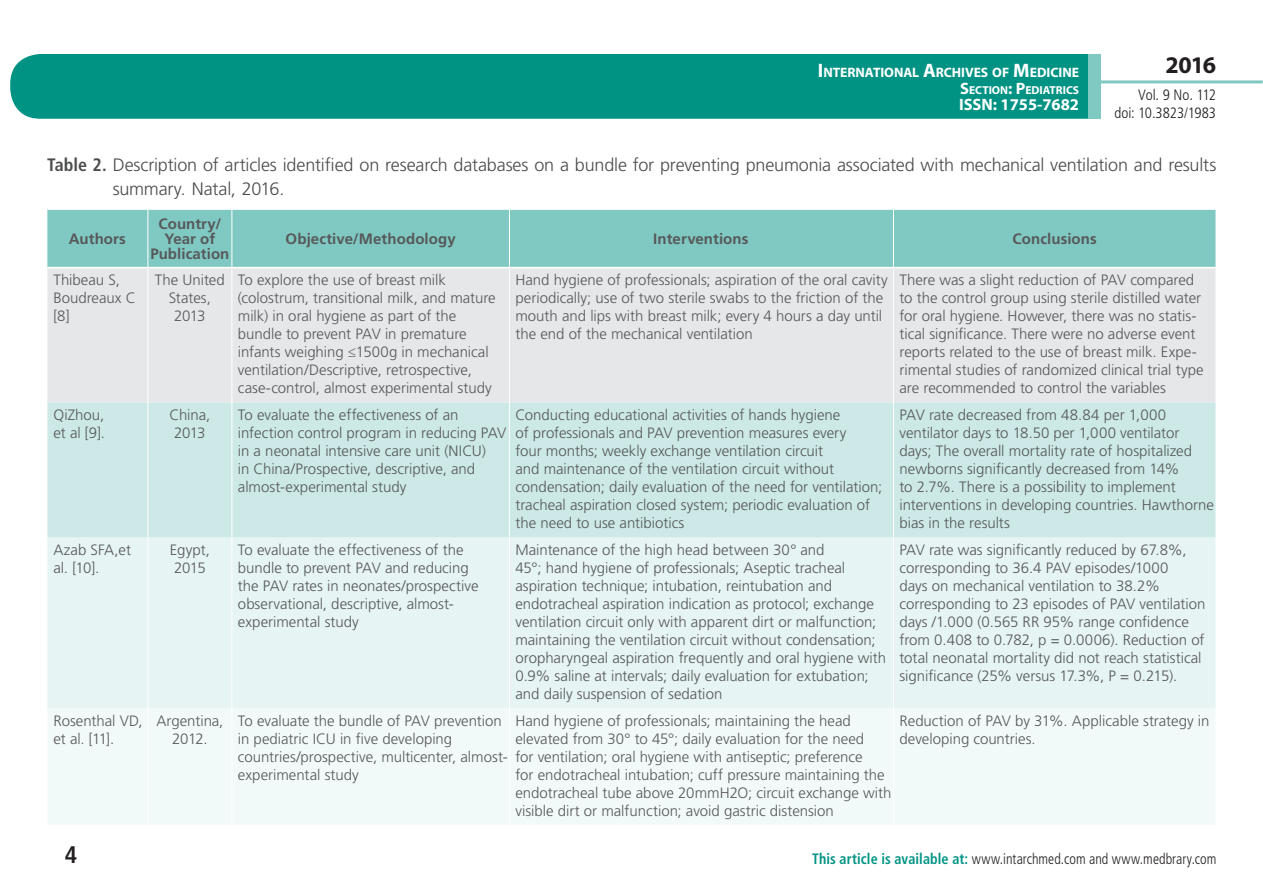
<style>
.page{position:relative;width:1263px;height:893px;background:#fff}
.page>*{position:absolute;margin:0;border:0;box-sizing:border-box;transform-origin:0 0}
.t1{font:700 24px "Myriad Pro";color:#231f20}
.t2{font:700 condensed 24px "Frutiger LT Std";color:#231f20}
.t3{font:300 18px/24px "Frutiger LT Std";letter-spacing:-.01em;color:#4b4c4d}
.t4{font:700 16.5px "Myriad Pro";color:#fff}
.t5{font:300 15px/18px "Frutiger LT Std";color:#57585a}
.t6{font:700 15px/15px "Frutiger LT Std";letter-spacing:.005em;color:#57585a;text-align:center}
.t7{font:300 condensed 15px "Frutiger LT Std";letter-spacing:.005em;color:#231f20;scale:.94 1}
.t8{font:300 condensed 15px/18px "Frutiger LT Std";letter-spacing:.005em;color:#231f20;text-align:right}
.t9{font:300 15px/18px "Frutiger LT Std";letter-spacing:-.02em;color:#57585a;text-align:center}
.t10{font:700 13.65px "Myriad Pro";letter-spacing:-.005em;color:#fff}
.t11{font:700 11.55px "Myriad Pro";color:#fff}
.s1{font-size:19.5px}
.s2{font-size:16.5px}
.s3{font-weight:700;font-stretch:condensed}
.s4{font-weight:700;color:#009384}
</style>
<div class="page">
<div style="left:10px;top:54px;width:1145px;height:65px;background:#009384;border-radius:30px"></div>
<div style="left:1101px;top:0;width:162px;height:157px;background:#fff"></div>
<hr style="left:1100px;top:80px;width:163px;height:3px;background:#80c9c2">
<div style="left:1088px;top:54px;width:13px;height:65px;background:#80c9c2"></div>
<div style="left:47px;top:210px;width:1168px;height:57px;background:#80c9c2"></div>
<div style="left:47px;top:268px;width:1168px;height:135px;background:#e6e7e9"></div>
<div style="left:47px;top:403px;width:1168px;height:135px;background:#cce9e7"></div>
<div style="left:47px;top:538px;width:1168px;height:171px;background:#e6f4f3"></div>
<div style="left:48px;top:709px;width:1167px;height:116px;background:#f2faf9"></div>
<hr style="left:147px;top:210px;width:1px;height:57px;background:#fff">
<hr style="left:231px;top:210px;width:1px;height:57px;background:#fff">
<hr style="left:509px;top:210px;width:1px;height:57px;background:#fff">
<hr style="left:893px;top:210px;width:1px;height:57px;background:#fff">
<hr style="left:147px;top:268px;width:1px;height:135px;background:#fff">
<hr style="left:231px;top:268px;width:1px;height:135px;background:#fff">
<hr style="left:509px;top:268px;width:1px;height:135px;background:#fff">
<hr style="left:893px;top:268px;width:1px;height:135px;background:#fff">
<hr style="left:147px;top:403px;width:1px;height:135px;background:#fff">
<hr style="left:231px;top:403px;width:1px;height:135px;background:#fff">
<hr style="left:509px;top:403px;width:1px;height:135px;background:#fff">
<hr style="left:893px;top:403px;width:1px;height:135px;background:#fff">
<hr style="left:147px;top:538px;width:1px;height:171px;background:#fff">
<hr style="left:231px;top:538px;width:1px;height:171px;background:#fff">
<hr style="left:509px;top:538px;width:1px;height:171px;background:#fff">
<hr style="left:893px;top:538px;width:1px;height:171px;background:#fff">
<hr style="left:147px;top:709px;width:1px;height:116px;background:#fff">
<hr style="left:231px;top:709px;width:1px;height:116px;background:#fff">
<hr style="left:509px;top:709px;width:1px;height:116px;background:#fff">
<hr style="left:893px;top:709px;width:1px;height:116px;background:#fff">
<p class="t10" style="left:818px;top:64px;width:263px"><span class="s1">I</span>NTERNATIONAL <span class="s1">A</span>RCHIVES OF <span class="s1">M</span>EDICINE</p>
<p class="t11" style="left:960px;top:82px;width:120px"><span class="s2">S</span>ECTION<span class="s2">: P</span>EDIATRICS</p>
<p class="t4" style="left:959px;top:94px;width:122px">ISSN: 1755-7682</p>
<h1 class="t1" style="left:1165px;top:49px;width:52px">2016</h1>
<p class="t8" style="left:1114px;top:86px;width:103px">Vol. 9 No. 112 doi: 10.3823/1983</p>
<p class="t3" style="left:113px;top:153px;width:1105px;text-indent:-66px"><span class="s3">Table 2.</span> Description of articles identified on research databases on a bundle for preventing pneumonia associated with mechanical ventilation and results summary. Natal, 2016.</p>
<p class="t6" style="left:69px;top:231px;width:59px">Authors</p>
<p class="t6" style="left:150px;top:216px;width:81px">Country/<br>Year of<br>Publication</p>
<p class="t6" style="left:286px;top:231px;width:172px">Objective/Methodology</p>
<p class="t6" style="left:653px;top:231px;width:97px">Interventions</p>
<p class="t6" style="left:1013px;top:231px;width:86px">Conclusions</p>
<p class="t5" style="left:53px;top:271px;width:84px">Thibeau S,<br>Boudreaux C [8]</p>
<p class="t5" style="left:155px;top:271px;width:71px;text-align:center">The United<br>States,<br>2013</p>
<p class="t5" style="left:238px;top:271px;width:259px">To explore the use of breast milk (colostrum, transitional milk, and mature milk) in oral hygiene as part of the bundle to prevent PAV in premature infants weighing ≤1500g in mechanical ventilation/Descriptive, retrospective, case-control, almost experimental study</p>
<p class="t5" style="left:515px;top:271px;width:374px">Hand hygiene of professionals; aspiration of the oral cavity periodically; use of two sterile swabs to the friction of the mouth and lips with breast milk; every 4 hours a day until the end of the mechanical ventilation</p>
<p class="t5" style="left:899px;top:271px;width:306px">There was a slight reduction of PAV compared to the control group using sterile distilled water for oral hygiene. However, there was no statis&shy;tical significance. There were no adverse event reports related to the use of breast milk. Expe&shy;rimental studies of randomized clinical trial type are recommended to control the variables</p>
<p class="t5" style="left:53px;top:406px;width:53px">QiZhou, et al [9].</p>
<p class="t9" style="left:170px;top:406px;width:42px">China,<br>2013</p>
<p class="t5" style="left:238px;top:406px;width:270px">To evaluate the effectiveness of an infection control program in reducing PAV in a neonatal intensive care unit (NICU)<br>in China/Prospective, descriptive, and almost-experimental study</p>
<p class="t5" style="left:515px;top:406px;width:368px">Conducting educational activities of hands hygiene<br>of professionals and PAV prevention measures every<br>four months; weekly exchange ventilation circuit<br>and maintenance of the ventilation circuit without condensation; daily evaluation of the need for ventilation; tracheal aspiration closed system; periodic evaluation of the need to use antibiotics</p>
<p class="t5" style="left:899px;top:406px;width:316px">PAV rate decreased from 48.84 per 1,000 ventilator days to 18.50 per 1,000 ventilator days; The overall mortality rate of hospitalized newborns significantly decreased from 14%<br>to 2.7%. There is a possibility to implement interventions in developing countries. Hawthorne bias in the results</p>
<p class="t5" style="left:53px;top:541px;width:79px">Azab SFA,et al. [10].</p>
<p class="t5" style="left:170px;top:541px;width:41px">Egypt,<br>2015</p>
<p class="t5" style="left:238px;top:541px;width:242px">To evaluate the effectiveness of the bundle to prevent PAV and reducing the PAV rates in neonates/prospective observational, descriptive, almost&shy;experimental study</p>
<p class="t5" style="left:515px;top:541px;width:372px">Maintenance of the high head between 30° and<br>45°; hand hygiene of professionals; Aseptic tracheal aspiration technique; intubation, reintubation and endotracheal aspiration indication as protocol; exchange ventilation circuit only with apparent dirt or malfunction; maintaining the ventilation circuit without condensation; oropharyngeal aspiration frequently and oral hygiene with 0.9% saline at intervals; daily evaluation for extubation; and daily suspension of sedation</p>
<p class="t5" style="left:899px;top:541px;width:308px">PAV rate was significantly reduced by 67.8%, corresponding to 36.4 PAV episodes/1000<br>days on mechanical ventilation to 38.2% corresponding to 23 episodes of PAV ventilation days /1.000 (0.565 RR 95% range confidence from 0.408 to 0.782, p = 0.0006). Reduction of total neonatal mortality did not reach statistical significance (25% versus 17.3%, P = 0.215).</p>
<p class="t5" style="left:53px;top:712px;width:91px">Rosenthal VD, et al. [11].</p>
<p class="t5" style="left:156px;top:712px;width:69px;text-align:center">Argentina,<br>2012.</p>
<p class="t5" style="left:238px;top:712px;width:271px">To evaluate the bundle of PAV prevention in pediatric ICU in five developing countries/prospective, multicenter, almost&shy;experimental study</p>
<p class="t5" style="left:515px;top:712px;width:378px">Hand hygiene of professionals; maintaining the head elevated from 30° to 45°; daily evaluation for the need<br>for ventilation; oral hygiene with antiseptic; preference<br>for endotracheal intubation; cuff pressure maintaining the endotracheal tube above 20mmH2O; circuit exchange with visible dirt or malfunction; avoid gastric distension</p>
<p class="t5" style="left:899px;top:712px;width:311px">Reduction of PAV by 31%. Applicable strategy in developing countries.</p>
<h1 class="t2" style="left:65px;top:841px;width:14px">4</h1>
<p class="t7" style="left:812px;top:850px;width:432px"><span class="s4">This article is available at:</span> www.intarchmed.com and www.medbrary.com</p>
</div>
